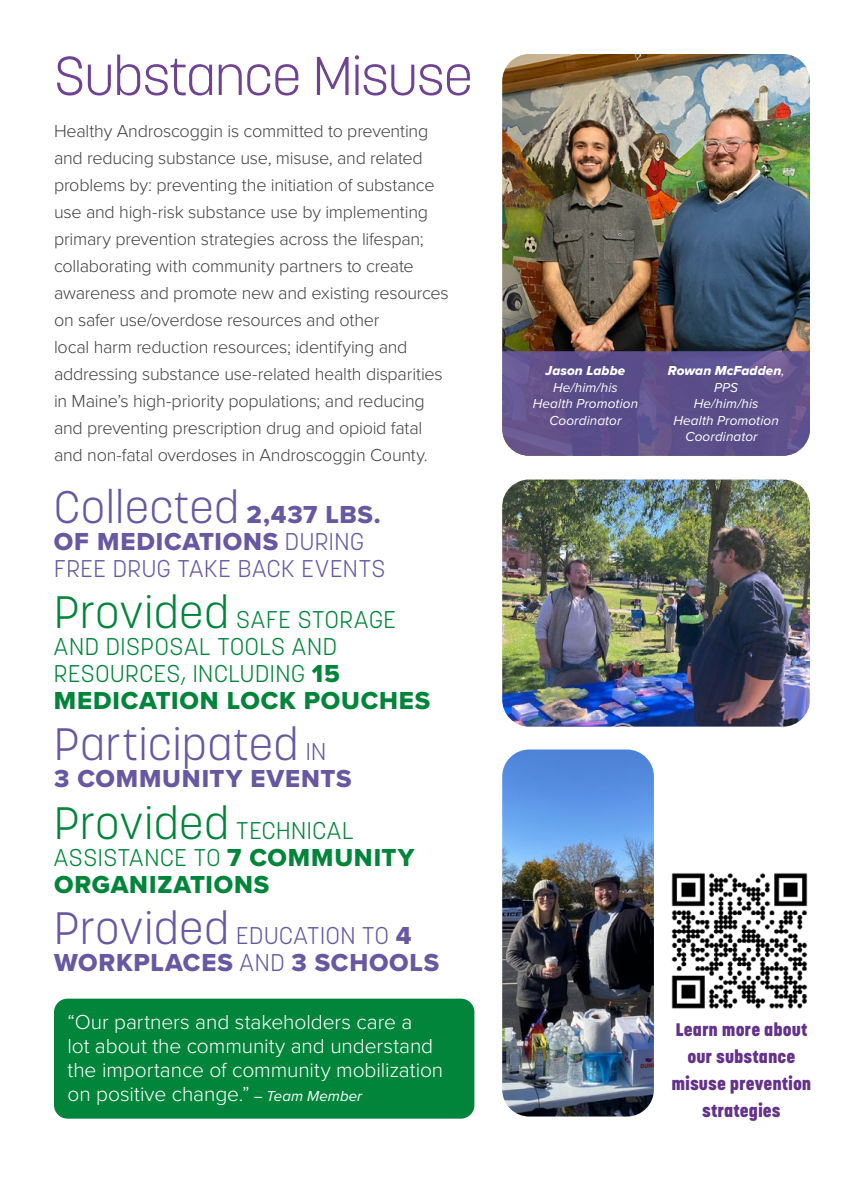
<style>
.page{position:relative;width:864px;height:1188px;background:#fff}
.page>*{position:absolute;margin:0;border:0;box-sizing:border-box;transform-origin:0 0}
.t1{font:300 54px "Korolev";letter-spacing:-.005em;color:#6e4391}
.t2{font:300 45px "Korolev";letter-spacing:.025em;color:#6758a1}
.t3{font:25.5px "Proxima Nova Extrabld";letter-spacing:.03em;color:#6758a1}
.t4{font:25.5px "Proxima Nova Extrabld";letter-spacing:.03em;color:#00853a}
.t5{font:300 24px/27px "Korolev";letter-spacing:.025em;color:#00853a}
.t6{font:300 24px/51.3px "Korolev";letter-spacing:.025em;color:#6758a1}
.t7{font:300 21px/24px "Proxima Nova";letter-spacing:-.005em;color:#fff}
.t8{font:300 18px/27px "Proxima Nova";letter-spacing:-.015em;color:#414042}
.t9{font:800 18px/27px "Korolev";color:#633289;text-align:center}
.t10{font:italic 13.5px/16.5px "Proxima Nova";letter-spacing:.01em;color:#fff;text-align:center}
.t11{font:13.5px "Proxima Nova Extrabld It";letter-spacing:.01em;color:#fff}
.s1{font-family:"Proxima Nova Extrabld";font-weight:400;font-size:25.5px}
.s2{font-family:"Korolev";font-weight:300;font-size:24px}
.s3{font-size:45px;color:#00853a}
.s4{color:#00853a}
.s5{font-size:24px}
.s6{font-size:45px}
.s7{font-family:"Proxima Nova";font-style:italic}
.s8{font-weight:400;font-style:italic;font-size:15px}
</style>
<div class="page">
<div style="left:54px;top:999px;width:420px;height:120px;background:#00853a;border-radius:14px"></div>
<img style="left:671px;top:873px;width:137px;height:136px">
<img style="left:502px;top:54px;width:308px;height:297px">
<img style="left:502px;top:480px;width:308px;height:247px">
<svg style="left:502px;top:351px;width:308px;height:105px;background:#61538d"></svg>
<img style="left:502px;top:750px;width:152px;height:367px">
<h1 class="t1" style="left:54px;top:42px;width:420px">Substance Misuse</h1>
<p class="t8" style="left:54px;top:117px;width:396px">Healthy Androscoggin is committed to preventing and reducing substance use, misuse, and related problems by: preventing the initiation of substance use and high-risk substance use by implementing primary prevention strategies across the lifespan; collaborating with community partners to create awareness and promote new and existing resources on safer use/overdose resources and other<br>local harm reduction resources; identifying and addressing substance use-related health disparities in Maine’s high-priority populations; and reducing and preventing prescription drug and opioid fatal and non-fatal overdoses in Androscoggin County.</p>
<h2 class="t2" style="left:54px;top:478px;width:328px">Collected <span class="s1">2,437 LBS.</span></h2>
<h3 class="t3" style="left:54px;top:522px;width:312px">OF MEDICATIONS <span class="s2">DURING</span></h3>
<h3 class="t6" style="left:54px;top:543px;width:344px">FREE DRUG TAKE BACK EVENTS<br><span class="s3">Provided</span> <span class="s4">SAFE STORAGE</span></h3>
<h3 class="t5" style="left:54px;top:633px;width:287px">AND DISPOSAL TOOLS AND<br>RESOURCES, INCLUDING <span class="s1">15</span></h3>
<h3 class="t4" style="left:54px;top:682px;width:378px">MEDICATION LOCK POUCHES</h3>
<h2 class="t2" style="left:54px;top:716px;width:274px">Participated <span class="s5">IN</span></h2>
<h3 class="t3" style="left:54px;top:760px;width:299px">3 COMMUNITY EVENTS</h3>
<h3 class="t5" style="left:54px;top:817px;width:362px"><span class="s6">Provided</span> TECHNICAL<br>ASSISTANCE TO <span class="s1">7 COMMUNITY</span></h3>
<h3 class="t4" style="left:54px;top:865px;width:217px">ORGANIZATIONS</h3>
<h3 class="t6" style="left:54px;top:910px;width:359px"><span class="s6">Provided</span> EDUCATION TO <span class="s1">4</span></h3>
<h3 class="t3" style="left:54px;top:943px;width:387px">WORKPLACES <span class="s2">AND</span> 3 SCHOOLS</h3>
<p class="t11" style="left:546px;top:361px;width:81px">Jason Labbe</p>
<p class="t10" style="left:533px;top:379px;width:107px">He/him/his<br>Health Promotion<br>Coordinator</p>
<p class="t11" style="left:668px;top:361px;width:118px">Rowan McFadden<span class="s7">,</span></p>
<p class="t10" style="left:714px;top:379px;width:26px">PPS</p>
<p class="t10" style="left:694px;top:395px;width:66px">He/him/his</p>
<p class="t10" style="left:673px;top:412px;width:107px">Health Promotion</p>
<p class="t10" style="left:686px;top:428px;width:74px">Coordinator</p>
<p class="t7" style="left:68px;top:1009px;width:377px">“Our partners and stakeholders care a<br>lot about the community and understand the importance of community mobilization on positive change.” <span class="s8">– Team Member</span></p>
<p class="t9" style="left:672px;top:1016px;width:141px">Learn more about our substance misuse prevention strategies</p>
</div>
